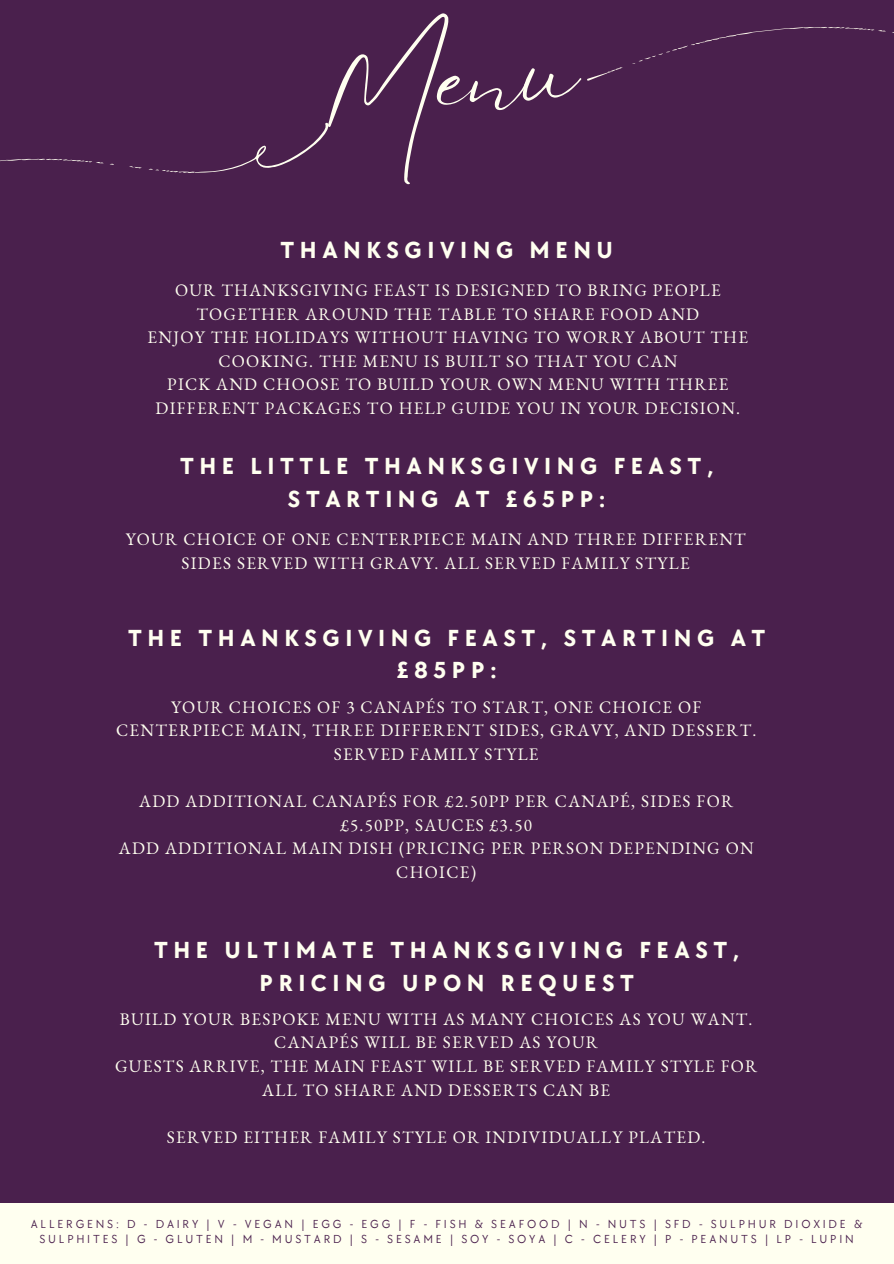
<style>
.page{position:relative;width:894px;height:1264px;background:#fff}
.page>*{position:absolute;margin:0;border:0;box-sizing:border-box;transform-origin:0 0}
.t1{font:100.5px "Eyesome Script";color:#fffff0}
.t2{font:700 24px/32.7px "TT Chocolates";letter-spacing:.23em;color:#fffff0;text-align:center}
.t3{font:17.1px/23.7px "EB Garamond";letter-spacing:.075em;color:#fffff0;text-align:center}
.t4{font:12px/15.8px "TT Chocolates";letter-spacing:.23em;color:#4a204d;text-align:center}
</style>
<div class="page">
<div style="left:0;top:0;width:893px;height:1263px;background:#4a204d"></div>
<svg style="left:587px;top:26px;width:306px;height:55px"></svg>
<svg style="left:0;top:122px;width:329px;height:51px"></svg>
<div style="left:0;top:1202px;width:893px;height:61px;background:#fffff0"></div>
<p class="t1" style="left:314px;top:24px;width:260px;rotate:-5deg">Menu</p>
<h1 class="t2" style="left:280px;top:234px;width:334px">THANKSGIVING MENU</h1>
<p class="t3" style="left:147px;top:278px;width:602px">OUR THANKSGIVING FEAST IS DESIGNED TO BRING PEOPLE TOGETHER AROUND THE TABLE TO SHARE FOOD AND<br>ENJOY THE HOLIDAYS WITHOUT HAVING TO WORRY ABOUT THE COOKING. THE MENU IS BUILT SO THAT YOU CAN<br>PICK AND CHOOSE TO BUILD YOUR OWN MENU WITH THREE DIFFERENT PACKAGES TO HELP GUIDE YOU IN YOUR DECISION.</p>
<h3 class="t2" style="left:180px;top:450px;width:535px">THE LITTLE THANKSGIVING FEAST,<br>STARTING AT £65PP:</h3>
<h2 class="t3" style="left:126px;top:527px;width:621px">YOUR CHOICE OF ONE CENTERPIECE MAIN AND THREE DIFFERENT<br>SIDES SERVED WITH GRAVY. ALL SERVED FAMILY STYLE</h2>
<h2 class="t2" style="left:128px;top:622px;width:638px">THE THANKSGIVING FEAST, STARTING AT £85PP:</h2>
<h3 class="t3" style="left:116px;top:694px;width:641px">YOUR CHOICES OF 3 CANAPÉS TO START, ONE CHOICE OF<br>CENTERPIECE MAIN, THREE DIFFERENT SIDES, GRAVY, AND DESSERT.<br>SERVED FAMILY STYLE</h3>
<h2 class="t3" style="left:119px;top:789px;width:636px">ADD ADDITIONAL CANAPÉS FOR £2.50PP PER CANAPÉ, SIDES FOR £5.50PP, SAUCES £3.50<br>ADD ADDITIONAL MAIN DISH (PRICING PER PERSON DEPENDING ON CHOICE)</h2>
<h3 class="t2" style="left:154px;top:934px;width:586px">THE ULTIMATE THANKSGIVING FEAST,<br>PRICING UPON REQUEST</h3>
<h3 class="t3" style="left:115px;top:1006px;width:643px">BUILD YOUR BESPOKE MENU WITH AS MANY CHOICES AS YOU WANT.<br>CANAPÉS WILL BE SERVED AS YOUR<br>GUESTS ARRIVE, THE MAIN FEAST WILL BE SERVED FAMILY STYLE FOR ALL TO SHARE AND DESSERTS CAN BE</h3>
<h2 class="t3" style="left:167px;top:1124px;width:540px">SERVED EITHER FAMILY STYLE OR INDIVIDUALLY PLATED.</h2>
<h3 class="t4" style="left:31px;top:1216px;width:832px">ALLERGENS: D - DAIRY | V - VEGAN | EGG - EGG | F - FISH &amp; SEAFOOD | N - NUTS | SFD - SULPHUR DIOXIDE &amp;<br>SULPHITES | G - GLUTEN | M - MUSTARD | S - SESAME | SOY - SOYA | C - CELERY | P - PEANUTS | LP - LUPIN</h3>
</div>
